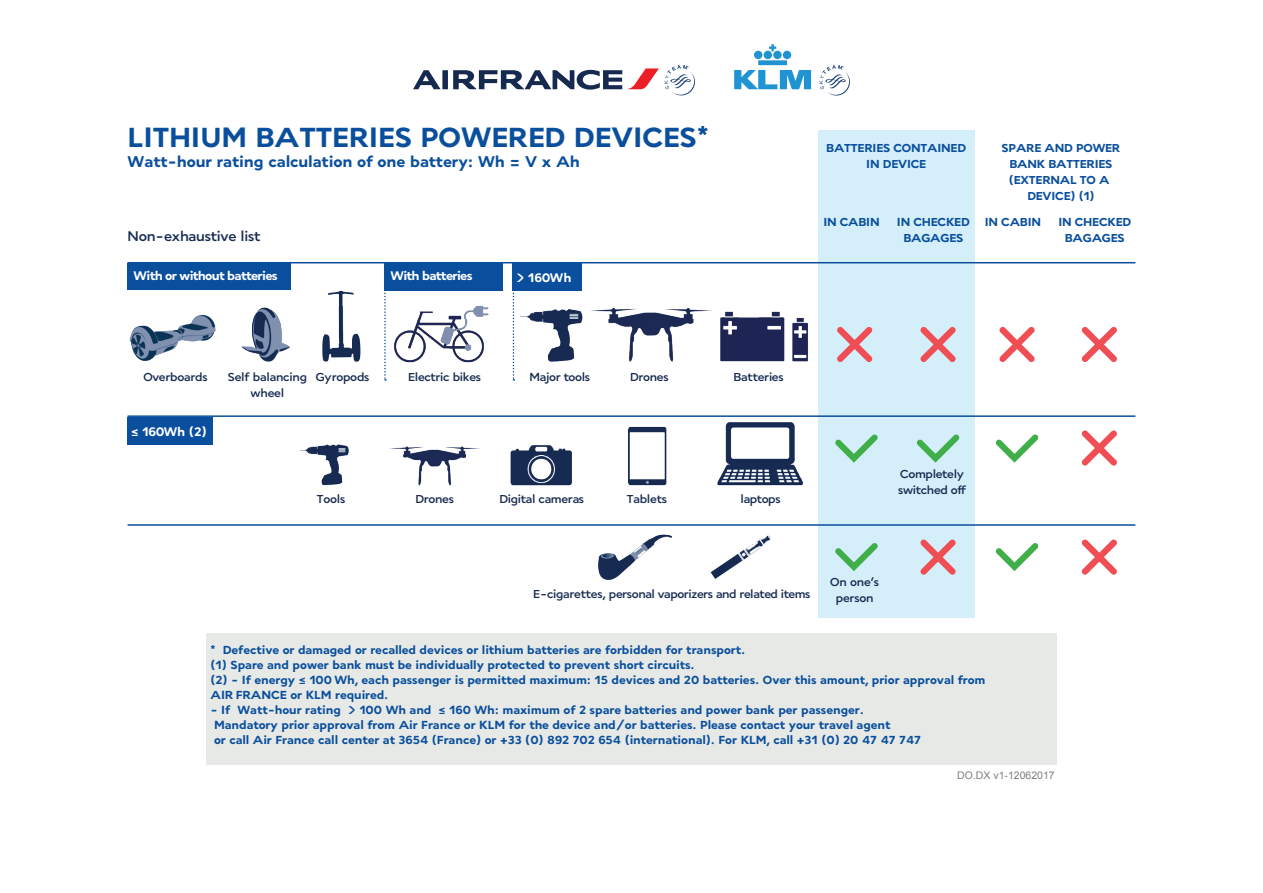
<style>
.page{position:relative;width:1263px;height:893px;background:#fff}
.page>*{position:absolute;margin:0;border:0;box-sizing:border-box;transform-origin:0 0}
.t1{font:700 31.95px "Excellence In Motion V";color:#0a4f9d}
.t2{font:700 17.85px "Excellence In Motion V";color:#0a4f9d}
.t3{font:500 16.05px "Excellence In Motion V";letter-spacing:-.01em;color:#162a50}
.t4{font:700 14.25px "Excellence In Motion V";letter-spacing:-.04em;color:#fff}
.t5{font:700 13.5px/15px "Excellence In Motion V";color:#0a4f9d}
.t6{font:500 13.35px/16px "Excellence In Motion V";letter-spacing:-.02em;color:#162a50;text-align:center}
.t7{font:700 13.35px/16px "Excellence In Motion V";letter-spacing:-.01em;color:#0a4f9d;text-align:center}
.t8{font:10.5px "Arial";color:#7c7f81}
</style>
<div class="page">
<div style="left:818px;top:130px;width:156px;height:487px;background:#d4effa"></div>
<div style="left:128px;top:417px;width:85px;height:28px;background:#0a4f9d"></div>
<div style="left:513px;top:263px;width:69px;height:28px;background:#0a4f9d"></div>
<div style="left:128px;top:264px;width:163px;height:26px;background:#0a4f9d"></div>
<div style="left:384px;top:264px;width:119px;height:27px;background:#0a4f9d"></div>
<hr style="left:128px;top:262px;width:1007px;height:1px;background:#0a4f9d">
<hr style="left:128px;top:415px;width:1007px;height:2px;background:#0a4f9d">
<hr style="left:128px;top:524px;width:1007px;height:2px;background:#0a4f9d">
<svg style="left:835px;top:434px;width:43px;height:29px"></svg>
<svg style="left:835px;top:543px;width:43px;height:28px"></svg>
<svg style="left:916px;top:434px;width:43px;height:29px"></svg>
<svg style="left:995px;top:434px;width:43px;height:29px"></svg>
<svg style="left:995px;top:543px;width:43px;height:28px"></svg>
<svg style="left:837px;top:327px;width:35px;height:35px"></svg>
<svg style="left:920px;top:327px;width:36px;height:35px"></svg>
<svg style="left:999px;top:327px;width:36px;height:35px"></svg>
<svg style="left:1081px;top:430px;width:36px;height:36px"></svg>
<svg style="left:1081px;top:327px;width:36px;height:35px"></svg>
<svg style="left:1081px;top:539px;width:36px;height:36px"></svg>
<svg style="left:920px;top:539px;width:36px;height:36px"></svg>
<svg style="left:384px;top:292px;width:2px;height:89px"></svg>
<svg style="left:513px;top:292px;width:1px;height:89px"></svg>
<img style="left:129px;top:314px;width:87px;height:47px">
<img style="left:242px;top:307px;width:48px;height:55px">
<img style="left:322px;top:291px;width:39px;height:70px">
<img style="left:394px;top:306px;width:95px;height:57px">
<img style="left:720px;top:311px;width:65px;height:51px">
<img style="left:792px;top:318px;width:16px;height:43px">
<img style="left:520px;top:309px;width:63px;height:53px">
<img style="left:590px;top:307px;width:123px;height:55px">
<img style="left:299px;top:444px;width:50px;height:42px">
<img style="left:390px;top:446px;width:90px;height:40px">
<img style="left:717px;top:422px;width:86px;height:64px">
<img style="left:628px;top:427px;width:39px;height:58px">
<img style="left:510px;top:445px;width:62px;height:40px">
<img style="left:598px;top:534px;width:74px;height:46px">
<img style="left:711px;top:535px;width:61px;height:44px">
<div style="left:206px;top:634px;width:851px;height:131px;background:#e7e9e7"></div>
<svg style="left:413px;top:70px;width:209px;height:20px"></svg>
<svg style="left:628px;top:65px;width:67px;height:31px"></svg>
<svg style="left:819px;top:65px;width:31px;height:31px"></svg>
<svg style="left:734px;top:44px;width:77px;height:45px"></svg>
<h1 class="t1" style="left:128px;top:117px;width:583px">LITHIUM BATTERIES POWERED DEVICES*</h1>
<h2 class="t2" style="left:128px;top:150px;width:454px">Watt-hour rating calculation of one battery: Wh = V x Ah</h2>
<p class="t7" style="left:826px;top:139px;width:141px">BATTERIES CONTAINED<br>IN DEVICE</p>
<p class="t7" style="left:1001px;top:139px;width:120px">SPARE AND POWER<br>BANK BATTERIES (EXTERNAL TO A<br>DEVICE) (1)</p>
<p class="t3" style="left:128px;top:226px;width:134px">Non-exhaustive list</p>
<p class="t4" style="left:134px;top:267px;width:146px">With or without batteries</p>
<p class="t4" style="left:390px;top:267px;width:83px">With batteries</p>
<p class="t4" style="left:516px;top:269px;width:57px">&gt; 160Wh</p>
<p class="t7" style="left:823px;top:214px;width:58px">IN CABIN</p>
<p class="t7" style="left:897px;top:213px;width:74px">IN CHECKED<br>BAGAGES</p>
<p class="t7" style="left:985px;top:214px;width:58px">IN CABIN</p>
<p class="t7" style="left:1058px;top:213px;width:74px">IN CHECKED<br>BAGAGES</p>
<p class="t6" style="left:143px;top:368px;width:66px">Overboards</p>
<p class="t6" style="left:316px;top:368px;width:55px">Gyropods</p>
<p class="t6" style="left:529px;top:368px;width:62px">Major tools</p>
<p class="t6" style="left:630px;top:368px;width:40px">Drones</p>
<p class="t6" style="left:408px;top:368px;width:74px">Electric bikes</p>
<p class="t6" style="left:733px;top:368px;width:52px">Batteries</p>
<p class="t6" style="left:228px;top:368px;width:81px">Self balancing wheel</p>
<p class="t4" style="left:131px;top:423px;width:77px">≤ 160Wh (2)</p>
<p class="t6" style="left:317px;top:490px;width:30px">Tools</p>
<p class="t6" style="left:415px;top:490px;width:40px">Drones</p>
<p class="t6" style="left:499px;top:490px;width:86px">Digital cameras</p>
<p class="t6" style="left:627px;top:490px;width:42px">Tablets</p>
<p class="t6" style="left:741px;top:490px;width:41px">laptops</p>
<p class="t6" style="left:898px;top:465px;width:70px;text-align:left">Completely switched off</p>
<p class="t6" style="left:533px;top:585px;width:279px">E-cigarettes, personal vaporizers and related items</p>
<p class="t6" style="left:830px;top:573px;width:50px">On one’s person</p>
<p class="t5" style="left:210px;top:642px;width:776px">* Defective or damaged or recalled devices or lithium batteries are forbidden for transport.<br>(1) Spare and power bank must be individually protected to prevent short circuits.<br>(2) - If energy ≤ 100 Wh, each passenger is permitted maximum: 15 devices and 20 batteries. Over this amount, prior approval from AIR FRANCE or KLM required.</p>
<p class="t5" style="left:210px;top:702px;width:712px">- If Watt-hour rating &gt; 100 Wh and ≤ 160 Wh: maximum of 2 spare batteries and power bank per passenger.<br>Mandatory prior approval from Air France or KLM for the device and/or batteries. Please contact your travel agent<br>or call Air France call center at 3654 (France) or +33 (0) 892 702 654 (international). For KLM, call +31 (0) 20 47 47 747</p>
<p class="t8" style="left:957px;top:768px;width:99px">DO.DX v1-12062017</p>
</div>
